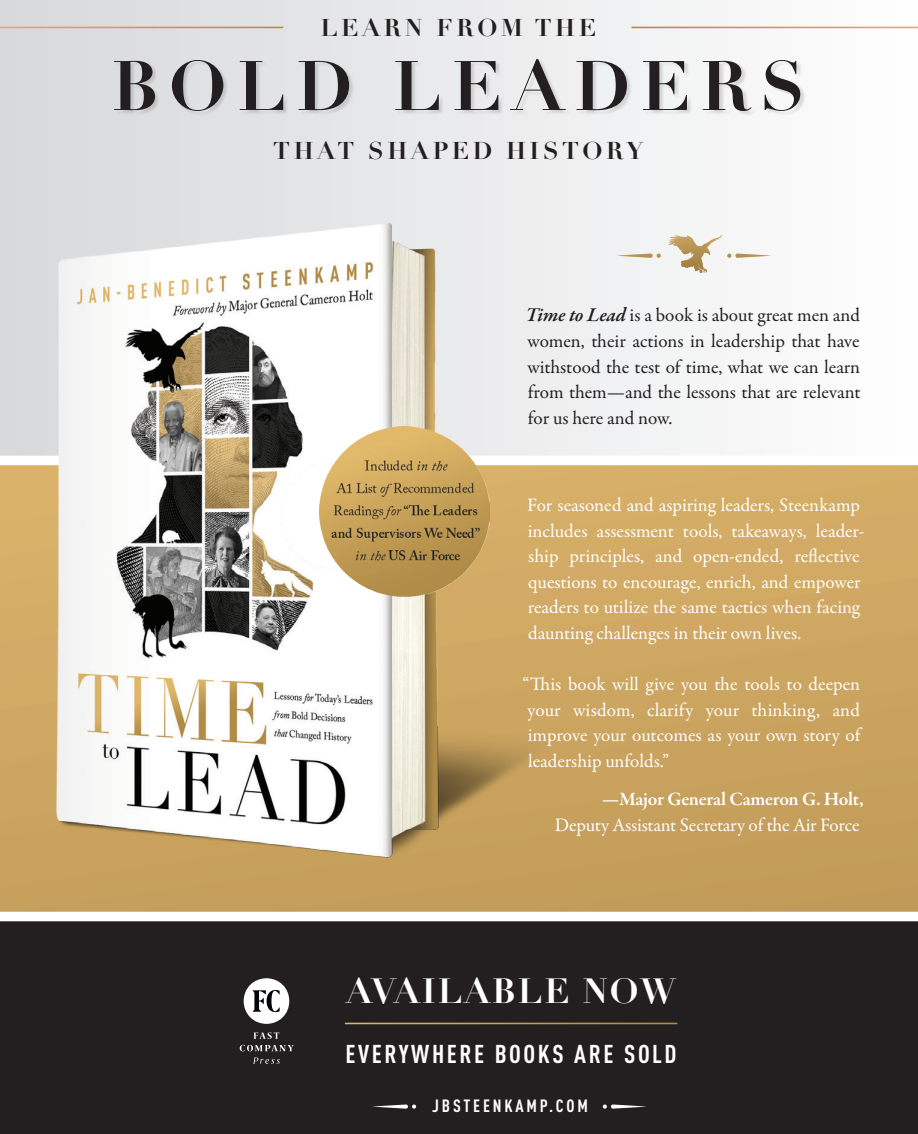
<style>
.page{position:relative;width:918px;height:1134px;background:#fff}
.page>*{position:absolute;margin:0;border:0;box-sizing:border-box;transform-origin:0 0}
.t1{font:700 68.7px "Didot LT Pro";letter-spacing:.15em;color:#231f20}
.t2{font:700 34.5px "Didot LT Pro";letter-spacing:.05em;color:#fff}
.t3{font:700 condensed 25.5px "DIN Pro";letter-spacing:.1em;color:#fff}
.t4{font:700 24px "Didot LT Pro";letter-spacing:.15em;color:#231f20}
.t5{font:19.2px/25.5px "Garamond Premr Pro";letter-spacing:-.005em;color:#fff}
.t6{font:19.2px/25.5px "Garamond Premr Pro";letter-spacing:-.005em;color:#231f20;text-align:justify}
.t7{font:700 condensed 17.55px "DIN Pro";letter-spacing:.16em;color:#fff}
.s1{font-weight:600;font-style:italic;font-size:19.95px}
.s2{font-weight:600}
</style>
<div class="page">
<div style="left:0;top:0;width:918px;height:460px;background:linear-gradient(to right,#d7d8da,#fefefe)"></div>
<div style="left:0;top:460px;width:918px;height:457px;background:#cba45f"></div>
<div style="left:0;top:456px;width:918px;height:9px;background:#fff"></div>
<div style="left:615px;top:232px;width:158px;height:46px;background:#f4f5f5"></div>
<svg style="left:617px;top:235px;width:154px;height:38px"></svg>
<img style="left:51px;top:220px;width:511px;height:638px">
<div style="left:0;top:917px;width:918px;height:217px;background:#231f20"></div>
<div style="left:0;top:912px;width:918px;height:9px;background:#fff"></div>
<div style="left:244px;top:978px;width:45px;height:46px;background:#fff;border-radius:50%"></div>
<svg style="left:252px;top:990px;width:28px;height:22px"></svg>
<svg style="left:254px;top:1032px;width:25px;height:7px"></svg>
<svg style="left:240px;top:1045px;width:54px;height:6px"></svg>
<svg style="left:253px;top:1057px;width:27px;height:7px"></svg>
<hr style="left:345px;top:1023px;width:332px;height:1px;background:#fff">
<hr style="left:0;top:27px;width:283px;height:1px;background:#fff">
<hr style="left:632px;top:27px;width:286px;height:1px;background:#fff">
<div style="left:115px;top:60px;width:691px;height:57px;background:#231f20;opacity:.15"></div>
<svg style="left:603px;top:1105px;width:4px;height:4px"></svg>
<svg style="left:412px;top:1105px;width:4px;height:4px"></svg>
<svg style="left:611px;top:1105px;width:36px;height:4px"></svg>
<svg style="left:372px;top:1105px;width:36px;height:4px"></svg>
<div style="left:283px;top:464px;width:90px;height:103px;background:#fff;border-radius:50%"></div>
<img style="left:319px;top:426px;width:171px;height:171px">
<p class="t4" style="left:320px;top:13px;width:277px">LEARN FROM THE</p>
<p class="t1" style="left:112px;top:43px;width:695px">BOLD LEADERS</p>
<p class="t4" style="left:273px;top:136px;width:372px">THAT SHAPED HISTORY</p>
<p class="t6" style="left:526px;top:303px;width:336px"><span class="s1">Time to Lead</span> is a book is about great men and women, their actions in leadership that have withstood the test of time, what we can learn from them—and the lessons that are relevant for us here and now.</p>
<p class="t5" style="left:527px;top:493px;width:339px">For seasoned and aspiring leaders, Steenkamp includes assessment tools, takeaways, leader&shy;ship principles, and open-ended, reflective questions to encourage, enrich, and empower readers to utilize the same tactics when facing daunting challenges in their own lives.</p>
<p class="t5" style="left:522px;top:672px;width:340px;text-align:justify">“This book will give you the tools to deepen your wisdom, clarify your thinking, and improve your outcomes as your own story of leadership unfolds.”</p>
<p class="t5" style="left:555px;top:787px;width:310px;text-align:right"><span class="s2">—Major General Cameron G. Holt,<br></span>Deputy Assistant Secretary of the Air Force</p>
<p class="t2" style="left:346px;top:970px;width:331px">AVAILABLE NOW</p>
<p class="t3" style="left:346px;top:1039px;width:333px">EVERYWHERE BOOKS ARE SOLD</p>
<p class="t7" style="left:432px;top:1095px;width:157px">JBSTEENKAMP.COM</p>
</div>
